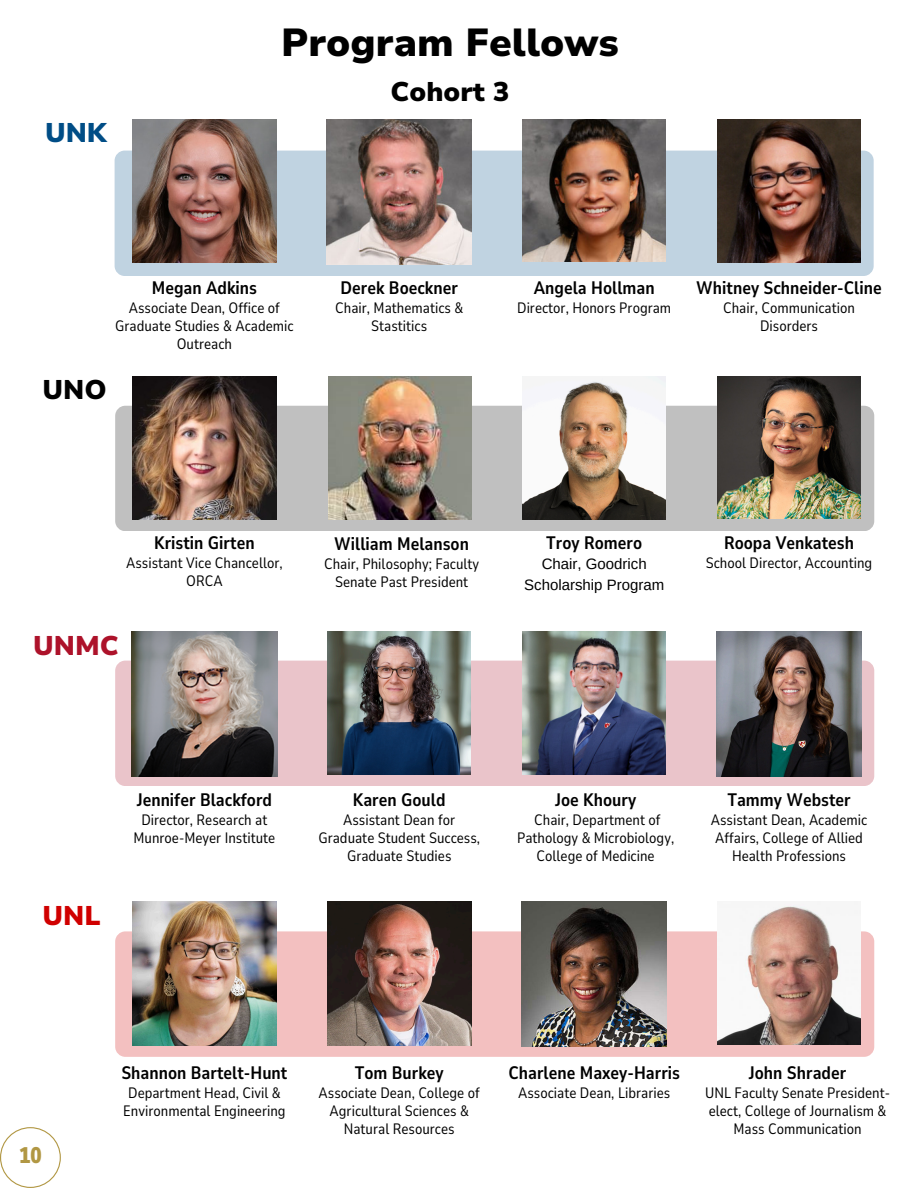
<style>
.page{position:relative;width:918px;height:1188px;background:#fff}
.page>*{position:absolute;margin:0;border:0;box-sizing:border-box;transform-origin:0 0}
.t1{font:900 39px "Nunito Sans 10 pt";color:#000}
.t2{font:900 27px "Nunito Sans 10 pt";color:#000}
.t3{font:900 27px "Nunito Sans 10 pt";color:#ad122a}
.t4{font:900 27px "Nunito Sans 10 pt";color:#004d86}
.t5{font:900 27px "Nunito Sans 10 pt";color:#d00000}
.t6{font:900 22.5px "Nunito Sans 10 pt Condensed";color:#b19743}
.t7{font:700 18px "Nunito Sans 10 pt Condensed";color:#000}
.t8{font:15px/18px "Nunito Sans 10 pt Condensed";color:#000;text-align:center}
.t9{font:15px/20.2px "Arimo";color:#000;text-align:center}
</style>
<div class="page">
<div style="left:115px;top:661px;width:759px;height:125px;background:#eac4ca;border-radius:10px"></div>
<div style="left:115px;top:151px;width:759px;height:125px;background:#c0d3e1;border-radius:10px"></div>
<div style="left:115px;top:931px;width:759px;height:126px;background:#f3c0c0;border-radius:10px"></div>
<div style="left:115px;top:406px;width:759px;height:125px;background:#c0c0c0;border-radius:10px"></div>
<img style="left:132px;top:632px;width:145px;height:145px">
<img style="left:327px;top:119px;width:145px;height:145px">
<img style="left:717px;top:632px;width:145px;height:145px">
<img style="left:522px;top:902px;width:145px;height:145px">
<img style="left:133px;top:902px;width:143px;height:143px">
<img style="left:133px;top:376px;width:143px;height:144px">
<img style="left:328px;top:376px;width:144px;height:144px">
<img style="left:133px;top:119px;width:143px;height:144px">
<img style="left:523px;top:376px;width:143px;height:144px">
<img style="left:327px;top:902px;width:144px;height:143px">
<img style="left:717px;top:119px;width:144px;height:144px">
<img style="left:717px;top:904px;width:144px;height:141px">
<img style="left:718px;top:376px;width:142px;height:143px">
<img style="left:328px;top:632px;width:143px;height:142px">
<img style="left:523px;top:632px;width:143px;height:142px">
<img style="left:523px;top:119px;width:143px;height:143px">
<svg style="left:0;top:1127px;width:61px;height:61px"></svg>
<h2 class="t4" style="left:45px;top:115px;width:63px">UNK</h2>
<h1 class="t1" style="left:281px;top:17px;width:339px">Program Fellows</h1>
<h2 class="t2" style="left:391px;top:74px;width:120px">Cohort 3</h2>
<p class="t7" style="left:152px;top:276px;width:107px">Megan Adkins</p>
<p class="t8" style="left:115px;top:299px;width:180px">Associate Dean, Office of<br>Graduate Studies &amp; Academic<br>Outreach</p>
<h2 class="t2" style="left:43px;top:372px;width:66px">UNO</h2>
<p class="t7" style="left:340px;top:276px;width:119px">Derek Boeckner</p>
<p class="t8" style="left:335px;top:299px;width:129px">Chair, Mathematics &amp;<br>Stastitics</p>
<p class="t7" style="left:534px;top:276px;width:123px">Angela Hollman</p>
<p class="t8" style="left:517px;top:299px;width:156px">Director, Honors Program</p>
<p class="t7" style="left:696px;top:276px;width:187px">Whitney Schneider-Cline</p>
<p class="t8" style="left:723px;top:299px;width:133px">Chair, Communication<br>Disorders</p>
<p class="t7" style="left:154px;top:531px;width:102px">Kristin Girten</p>
<p class="t8" style="left:126px;top:554px;width:158px">Assistant Vice Chancellor,<br>ORCA</p>
<h2 class="t3" style="left:33px;top:628px;width:87px">UNMC</h2>
<p class="t7" style="left:334px;top:532px;width:136px">William Melanson</p>
<p class="t8" style="left:324px;top:555px;width:157px">Chair, Philosophy; Faculty<br>Senate Past President</p>
<p class="t7" style="left:546px;top:531px;width:98px">Troy Romero</p>
<p class="t9" style="left:524px;top:554px;width:142px">Chair, Goodrich<br>Scholarship Program</p>
<p class="t7" style="left:724px;top:531px;width:132px">Roopa Venkatesh</p>
<p class="t8" style="left:706px;top:554px;width:168px">School Director, Accounting</p>
<h2 class="t5" style="left:43px;top:897px;width:60px">UNL</h2>
<p class="t7" style="left:137px;top:788px;width:137px">Jennifer Blackford</p>
<p class="t8" style="left:134px;top:811px;width:143px">Director, Research at<br>Munroe-Meyer Institute</p>
<p class="t7" style="left:353px;top:788px;width:94px">Karen Gould</p>
<p class="t8" style="left:318px;top:811px;width:163px">Assistant Dean for<br>Graduate Student Success,<br>Graduate Studies</p>
<p class="t7" style="left:555px;top:788px;width:83px">Joe Khoury</p>
<p class="t8" style="left:517px;top:811px;width:159px">Chair, Department of<br>Pathology &amp; Microbiology,<br>College of Medicine</p>
<p class="t7" style="left:727px;top:788px;width:125px">Tammy Webster</p>
<p class="t8" style="left:711px;top:811px;width:158px">Assistant Dean, Academic<br>Affairs, College of Allied<br>Health Professions</p>
<h3 class="t6" style="left:19px;top:1140px;width:24px">10</h3>
<p class="t7" style="left:121px;top:1061px;width:167px">Shannon Bartelt-Hunt</p>
<p class="t8" style="left:123px;top:1085px;width:164px">Department Head, Civil &amp;<br>Environmental Engineering</p>
<p class="t7" style="left:355px;top:1061px;width:91px">Tom Burkey</p>
<p class="t8" style="left:319px;top:1085px;width:163px">Associate Dean, College of<br>Agricultural Sciences &amp;<br>Natural Resources</p>
<p class="t7" style="left:508px;top:1061px;width:173px">Charlene Maxey-Harris</p>
<p class="t8" style="left:518px;top:1085px;width:154px">Associate Dean, Libraries</p>
<p class="t7" style="left:749px;top:1061px;width:99px">John Shrader</p>
<p class="t8" style="left:705px;top:1085px;width:186px">UNL Faculty Senate President&shy;elect, College of Journalism &amp;<br>Mass Communication</p>
</div>
